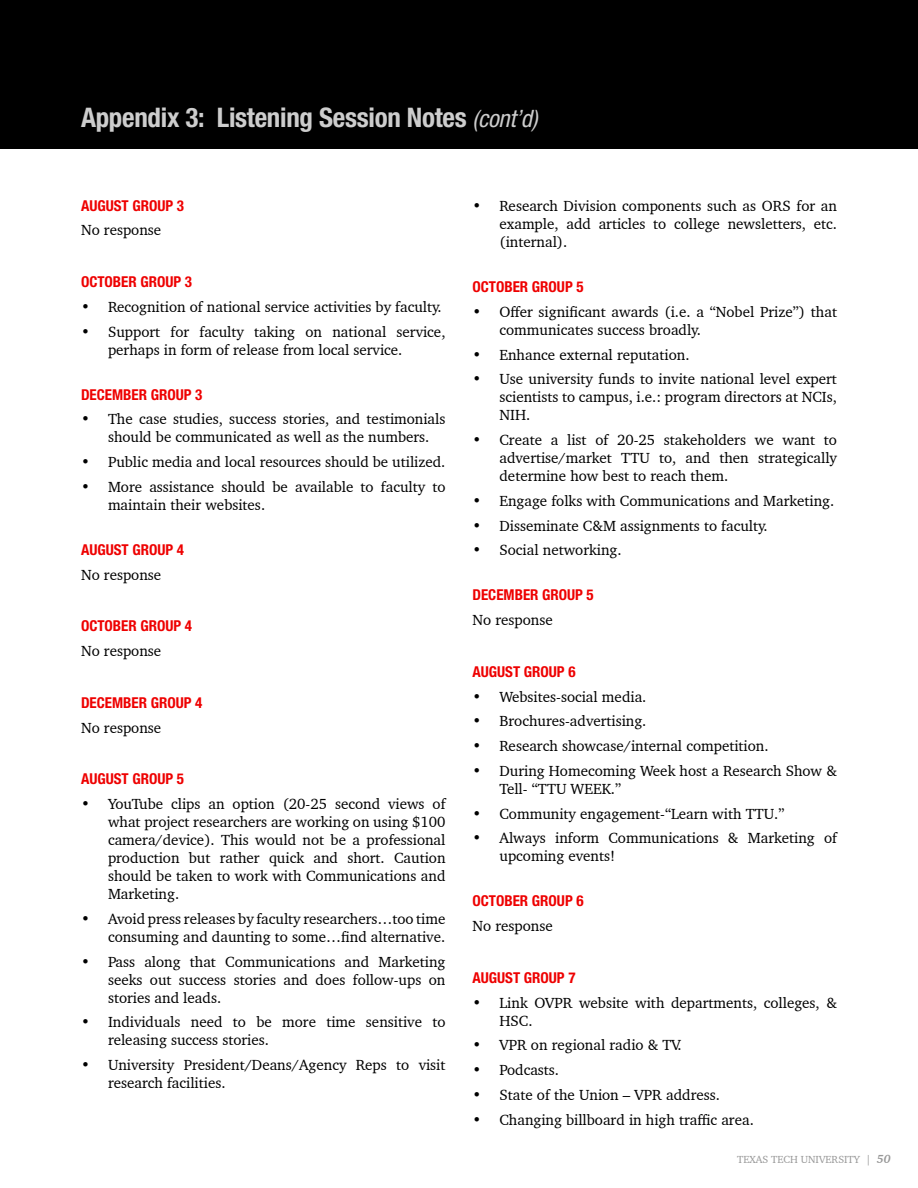
<style>
.page{position:relative;width:918px;height:1188px;background:#fff}
.page>*{position:absolute;margin:0;border:0;box-sizing:border-box;transform-origin:0 0}
.t1{font:700 condensed 27px "Helvetica Neue LT Std";letter-spacing:-.01em;color:#cdcdcd}
.t2{font:15px/18px "Charter BT Pro";color:#000}
.t3{font:700 condensed 15px "Helvetica Neue LT Std";color:#e00}
.t4{font:10.5px "Charter BT Pro";color:#989898}
.s1{font-weight:400;font-style:italic;font-size:24px}
.s2{font-weight:700;font-style:italic;font-size:12px}
</style>
<div class="page">
<div style="left:0;top:0;width:918px;height:148px;background:#000"></div>
<h1 class="t1" style="left:81px;top:101px;width:458px">Appendix 3: Listening Session Notes <span class="s1">(cont’d)</span></h1>
<p class="t3" style="left:81px;top:196px;width:105px">AUGUST GROUP 3</p>
<p class="t2" style="left:81px;top:221px;width:82px">No response</p>
<p class="t3" style="left:81px;top:273px;width:113px">OCTOBER GROUP 3</p>
<p class="t2" style="left:81px;top:298px;width:362px">• Recognition of national service activities by faculty.</p>
<p class="t2" style="left:108px;top:322px;width:339px;text-indent:-27px">• Support for faculty taking on national service, perhaps in form of release from local service.</p>
<p class="t3" style="left:81px;top:385px;width:123px">DECEMBER GROUP 3</p>
<p class="t2" style="left:108px;top:410px;width:339px;text-indent:-27px">• The case studies, success stories, and testimonials should be communicated as well as the numbers.</p>
<p class="t2" style="left:81px;top:453px;width:366px">• Public media and local resources should be utilized.</p>
<p class="t2" style="left:108px;top:478px;width:339px;text-indent:-27px">• More assistance should be available to faculty to maintain their websites.</p>
<p class="t3" style="left:81px;top:540px;width:105px">AUGUST GROUP 4</p>
<p class="t2" style="left:81px;top:565px;width:82px">No response</p>
<p class="t3" style="left:81px;top:617px;width:113px">OCTOBER GROUP 4</p>
<p class="t2" style="left:81px;top:642px;width:82px">No response</p>
<p class="t3" style="left:81px;top:693px;width:123px">DECEMBER GROUP 4</p>
<p class="t2" style="left:81px;top:718px;width:82px">No response</p>
<p class="t3" style="left:81px;top:770px;width:105px">AUGUST GROUP 5</p>
<p class="t2" style="left:108px;top:795px;width:339px;text-align:justify;text-indent:-27px">• YouTube clips an option (20-25 second views of what project researchers are working on using $100 camera/device). This would not be a professional production but rather quick and short. Caution should be taken to work with Communications and Marketing.</p>
<p class="t2" style="left:81px;top:910px;width:366px;text-align:right">• Avoid press releases by faculty researchers…too time consuming and daunting to some…find alternative.</p>
<p class="t2" style="left:108px;top:952px;width:339px;text-align:justify;text-indent:-27px">• Pass along that Communications and Marketing seeks out success stories and does follow-ups on stories and leads.</p>
<p class="t2" style="left:108px;top:1013px;width:339px;text-indent:-27px">• Individuals need to be more time sensitive to releasing success stories.</p>
<p class="t2" style="left:108px;top:1056px;width:339px;text-indent:-27px">• University President/Deans/Agency Reps to visit research facilities.</p>
<p class="t2" style="left:499px;top:197px;width:339px;text-align:justify;text-indent:-27px">• Research Division components such as ORS for an example, add articles to college newsletters, etc. (internal).</p>
<p class="t3" style="left:472px;top:278px;width:113px">OCTOBER GROUP 5</p>
<p class="t2" style="left:499px;top:303px;width:339px;text-indent:-27px">• Offer significant awards (i.e. a “Nobel Prize”) that communicates success broadly.</p>
<p class="t2" style="left:472px;top:345px;width:219px">• Enhance external reputation.</p>
<p class="t2" style="left:499px;top:370px;width:339px;text-align:justify;text-indent:-27px">• Use university funds to invite national level expert scientists to campus, i.e.: program directors at NCIs, NIH.</p>
<p class="t2" style="left:499px;top:431px;width:339px;text-align:justify;text-indent:-27px">• Create a list of 20-25 stakeholders we want to advertise/market TTU to, and then strategically determine how best to reach them.</p>
<p class="t2" style="left:472px;top:492px;width:363px">• Engage folks with Communications and Marketing.</p>
<p class="t2" style="left:472px;top:516px;width:297px">• Disseminate C&amp;M assignments to faculty.</p>
<p class="t2" style="left:472px;top:541px;width:151px">• Social networking.</p>
<p class="t3" style="left:472px;top:586px;width:123px">DECEMBER GROUP 5</p>
<p class="t2" style="left:472px;top:611px;width:82px">No response</p>
<p class="t3" style="left:472px;top:663px;width:105px">AUGUST GROUP 6</p>
<p class="t2" style="left:472px;top:687px;width:175px">• Websites-social media.</p>
<p class="t2" style="left:472px;top:712px;width:175px">• Brochures-advertising.</p>
<p class="t2" style="left:472px;top:737px;width:298px">• Research showcase/internal competition.</p>
<p class="t2" style="left:499px;top:762px;width:339px;text-indent:-27px">• During Homecoming Week host a Research Show &amp;<br>Tell- “TTU WEEK.”</p>
<p class="t2" style="left:472px;top:804px;width:313px">• Community engagement-“Learn with TTU.”</p>
<p class="t2" style="left:499px;top:829px;width:339px;text-indent:-27px">• Always inform Communications &amp; Marketing of upcoming events!</p>
<p class="t3" style="left:472px;top:892px;width:113px">OCTOBER GROUP 6</p>
<p class="t2" style="left:472px;top:917px;width:82px">No response</p>
<p class="t3" style="left:472px;top:969px;width:105px">AUGUST GROUP 7</p>
<p class="t2" style="left:499px;top:993px;width:339px;text-indent:-27px">• Link OVPR website with departments, colleges, &amp;<br>HSC.</p>
<p class="t2" style="left:472px;top:1036px;width:211px">• VPR on regional radio &amp; TV.</p>
<p class="t2" style="left:472px;top:1061px;width:88px">• Podcasts.</p>
<p class="t2" style="left:472px;top:1086px;width:249px">• State of the Union – VPR address.</p>
<p class="t2" style="left:472px;top:1110px;width:283px">• Changing billboard in high traffic area.</p>
<p class="t4" style="left:737px;top:1153px;width:155px">TEXAS TECH UNIVERSITY | <span class="s2">50</span></p>
</div>
